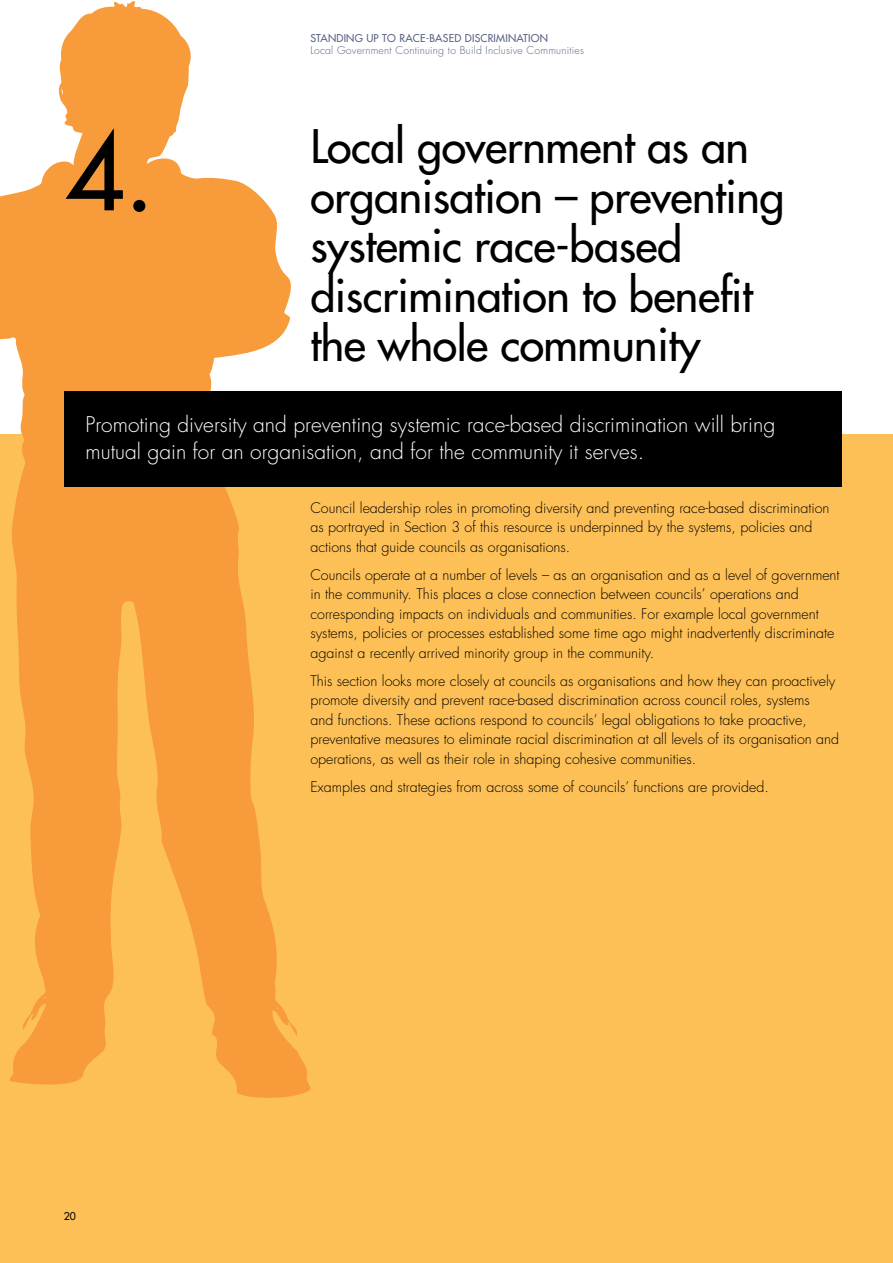
<style>
.page{position:relative;width:893px;height:1263px;background:#fff}
.page>*{position:absolute;margin:0;border:0;box-sizing:border-box;transform-origin:0 0}
.t1{font:104.55px "Futura";color:#000}
.t2{font:45px/49.5px "Futura";letter-spacing:-.01em;color:#000}
.t3{font:300 21px/27px "Futura";color:#fff}
.t4{font:300 14.25px/19.5px "Futura";color:#000}
.t5{font:300 10.5px "Futura";letter-spacing:.02em;color:#586484}
.t6{font:10.5px "Futura";letter-spacing:.02em;color:#586484}
.t7{font:10.5px "Futura";color:#000}
</style>
<div class="page">
<div style="left:0;top:434px;width:892px;height:829px;background:#fdc057"></div>
<svg style="left:0;top:1px;width:317px;height:1097px;fill:#f89b3a"></svg>
<div style="left:64px;top:391px;width:777px;height:95px;background:#000"></div>
<h1 class="t1" style="left:65px;top:104px;width:91px">4.</h1>
<p class="t6" style="left:310px;top:32px;width:239px">STANDING UP TO RACE-BASED DISCRIMINATION</p>
<p class="t5" style="left:310px;top:44px;width:275px">Local Government Continuing to Build Inclusive Communities</p>
<h2 class="t2" style="left:310px;top:122px;width:476px">Local government as an organisation – preventing systemic race-based discrimination to benefit the whole community</h2>
<h3 class="t3" style="left:86px;top:411px;width:691px">Promoting diversity and preventing systemic race-based discrimination will bring mutual gain for an organisation, and for the community it serves.</h3>
<p class="t7" style="left:64px;top:1209px;width:14px">20</p>
<p class="t4" style="left:310px;top:498px;width:521px">Council leadership roles in promoting diversity and preventing race-based discrimination as portrayed in Section 3 of this resource is underpinned by the systems, policies and actions that guide councils as organisations.</p>
<p class="t4" style="left:310px;top:565px;width:531px">Councils operate at a number of levels – as an organisation and as a level of government in the community. This places a close connection between councils’ operations and corresponding impacts on individuals and communities. For example local government systems, policies or processes established some time ago might inadvertently discriminate against a recently arrived minority group in the community.</p>
<p class="t4" style="left:310px;top:671px;width:530px">This section looks more closely at councils as organisations and how they can proactively promote diversity and prevent race-based discrimination across council roles, systems<br>and functions. These actions respond to councils’ legal obligations to take proactive, preventative measures to eliminate racial discrimination at all levels of its organisation and operations, as well as their role in shaping cohesive communities.</p>
<p class="t4" style="left:310px;top:777px;width:460px">Examples and strategies from across some of councils’ functions are provided.</p>
</div>
